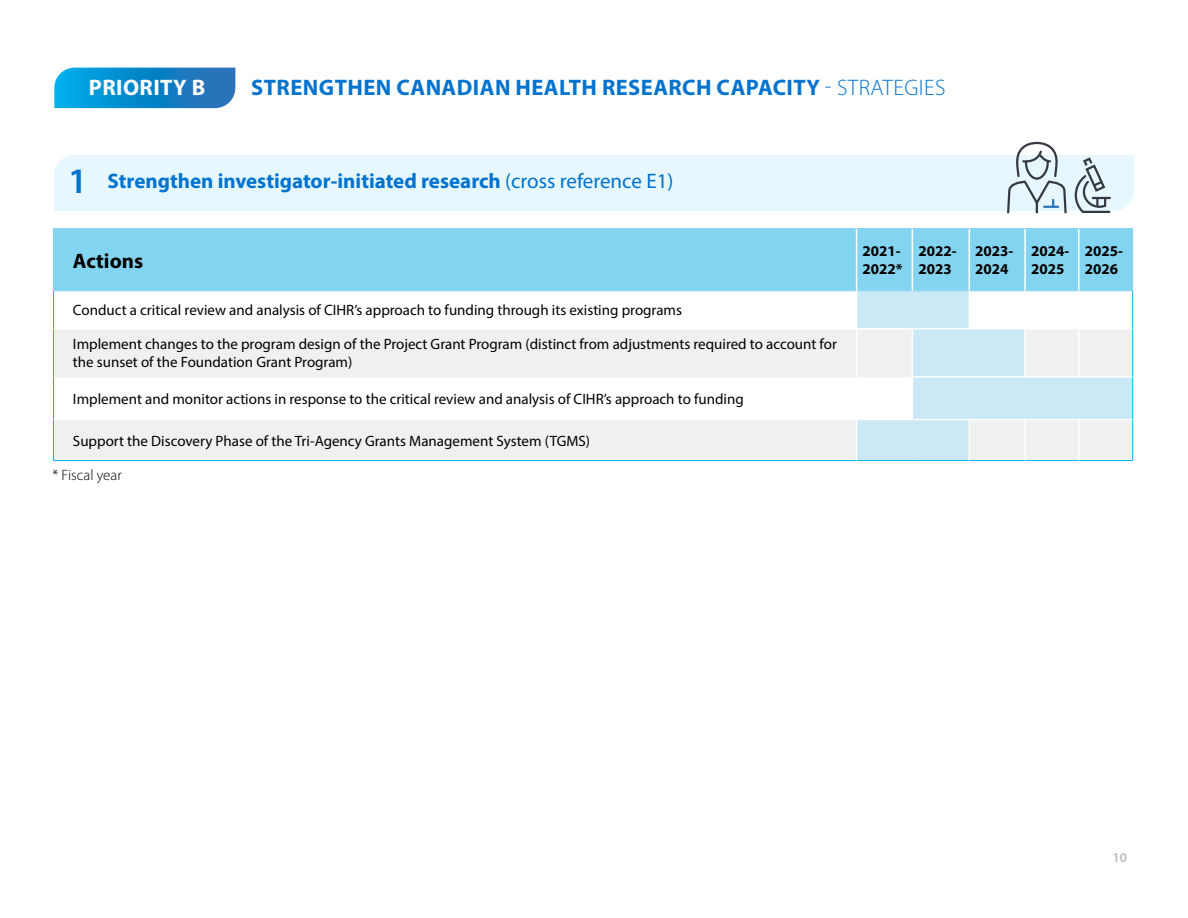
<style>
.page{position:relative;width:1188px;height:918px;background:#fff}
.page>*{position:absolute;margin:0;border:0;box-sizing:border-box;transform-origin:0 0}
.t1{font:700 22.5px "Myriad Pro";letter-spacing:.02em;color:#0073cf}
.t2{font:700 22.5px "Myriad Pro";letter-spacing:.02em;color:#fff}
.t3{font:700 21px "Myriad Pro";color:#0073cf}
.t4{font:700 21px "Myriad Pro";color:#000}
.t5{font:15px/18px "Myriad Pro";color:#000}
.t6{font:700 15px/18px "Myriad Pro";color:#000}
.t7{font:300 15px "Myriad Pro";color:#000}
.t8{font:600 13.5px "Myriad Pro";color:#bcbcbc}
.s1{font-weight:300}
.s2{font-weight:600;font-size:36px}
.s3{font-weight:400}
</style>
<div class="page">
<svg style="left:54px;top:68px;width:181px;height:40px;background:#128bcc"></svg>
<div style="left:54px;top:155px;width:1080px;height:56px;background:#e6f7fd"></div>
<div style="left:54px;top:229px;width:1078px;height:62px;background:#83d4f1"></div>
<div style="left:857px;top:291px;width:112px;height:38px;background:#cae8f6"></div>
<svg style="left:54px;top:330px;width:802px;height:130px;fill:#eff0f0"></svg>
<svg style="left:857px;top:330px;width:275px;height:130px"></svg>
<hr style="left:53px;top:228px;width:804px;height:1px;background:#83d4f1">
<hr style="left:53px;top:229px;width:1px;height:62px;background:#83d4f1">
<hr style="left:857px;top:228px;width:55px;height:1px;background:#83d4f1">
<hr style="left:912px;top:228px;width:57px;height:1px;background:#83d4f1">
<hr style="left:969px;top:228px;width:56px;height:1px;background:#83d4f1">
<hr style="left:1025px;top:228px;width:54px;height:1px;background:#83d4f1">
<hr style="left:1079px;top:228px;width:54px;height:1px;background:#83d4f1">
<hr style="left:1132px;top:229px;width:1px;height:62px;background:#83d4f1">
<hr style="left:53px;top:291px;width:804px;height:1px;background:#83d4f1">
<hr style="left:857px;top:291px;width:55px;height:1px;background:#83d4f1">
<hr style="left:912px;top:291px;width:57px;height:1px;background:#83d4f1">
<hr style="left:969px;top:291px;width:56px;height:1px;background:#83d4f1">
<hr style="left:1025px;top:291px;width:54px;height:1px;background:#83d4f1">
<hr style="left:1079px;top:291px;width:54px;height:1px;background:#83d4f1">
<hr style="left:856px;top:229px;width:1px;height:62px;background:#fff">
<hr style="left:53px;top:291px;width:1px;height:38px;background:#00b3ef">
<hr style="left:1132px;top:291px;width:1px;height:38px;background:#00b3ef">
<hr style="left:53px;top:329px;width:1px;height:48px;background:#00b3ef">
<hr style="left:1132px;top:329px;width:1px;height:48px;background:#00b3ef">
<hr style="left:53px;top:377px;width:1px;height:43px;background:#00b3ef">
<hr style="left:1132px;top:377px;width:1px;height:43px;background:#00b3ef">
<hr style="left:53px;top:420px;width:1px;height:40px;background:#00b3ef">
<hr style="left:1132px;top:420px;width:1px;height:40px;background:#00b3ef">
<hr style="left:53px;top:460px;width:804px;height:1px;background:#00b3ef">
<hr style="left:857px;top:460px;width:55px;height:1px;background:#00b3ef">
<hr style="left:912px;top:460px;width:57px;height:1px;background:#00b3ef">
<hr style="left:969px;top:460px;width:56px;height:1px;background:#00b3ef">
<hr style="left:1025px;top:460px;width:54px;height:1px;background:#00b3ef">
<hr style="left:1079px;top:460px;width:54px;height:1px;background:#00b3ef">
<hr style="left:856px;top:291px;width:1px;height:37px;background:#fff">
<hr style="left:969px;top:291px;width:1px;height:37px;background:#fff">
<hr style="left:1024px;top:291px;width:2px;height:37px;background:#fff">
<hr style="left:1078px;top:291px;width:1px;height:37px;background:#fff">
<hr style="left:857px;top:328px;width:55px;height:2px;background:#fff">
<hr style="left:912px;top:330px;width:1px;height:46px;background:#fff">
<hr style="left:1024px;top:330px;width:2px;height:46px;background:#fff">
<hr style="left:1078px;top:330px;width:1px;height:46px;background:#fff">
<hr style="left:912px;top:378px;width:1px;height:41px;background:#fff">
<hr style="left:54px;top:419px;width:803px;height:1px;background:#fff">
<hr style="left:969px;top:420px;width:1px;height:40px;background:#fff">
<hr style="left:1024px;top:420px;width:2px;height:40px;background:#fff">
<hr style="left:1078px;top:420px;width:1px;height:40px;background:#fff">
<hr style="left:54px;top:377px;width:803px;height:1px;background:#eff0f0">
<hr style="left:857px;top:377px;width:55px;height:1px;background:#eff0f0">
<hr style="left:912px;top:229px;width:1px;height:62px;background:#fff">
<hr style="left:969px;top:229px;width:1px;height:62px;background:#fff">
<hr style="left:1024px;top:229px;width:2px;height:62px;background:#fff">
<hr style="left:1078px;top:229px;width:1px;height:62px;background:#fff">
<hr style="left:857px;top:419px;width:55px;height:1px;background:#fff">
<hr style="left:912px;top:328px;width:57px;height:2px;background:#fff">
<hr style="left:912px;top:376px;width:57px;height:2px;background:#fff">
<hr style="left:969px;top:376px;width:56px;height:2px;background:#fff">
<hr style="left:1025px;top:376px;width:54px;height:2px;background:#fff">
<hr style="left:1079px;top:376px;width:53px;height:2px;background:#fff">
<hr style="left:912px;top:419px;width:57px;height:1px;background:#fff">
<hr style="left:969px;top:419px;width:56px;height:1px;background:#fff">
<hr style="left:1025px;top:419px;width:54px;height:1px;background:#fff">
<hr style="left:1079px;top:419px;width:53px;height:1px;background:#fff">
<svg style="left:1074px;top:156px;width:38px;height:57px;background:#bccad1"></svg>
<svg style="left:1006px;top:141px;width:62px;height:73px"></svg>
<h1 class="t2" style="left:89px;top:73px;width:118px">PRIORITY B</h1>
<h1 class="t1" style="left:251px;top:73px;width:696px">STRENGTHEN CANADIAN HEALTH RESEARCH CAPACITY <span class="s1">- STRATEGIES</span></h1>
<h2 class="t3" style="left:68px;top:168px;width:607px"><span class="s2">1</span> Strengthen investigator-initiated research <span class="s3">(cross reference E1)</span></h2>
<h2 class="t4" style="left:73px;top:247px;width:72px">Actions</h2>
<p class="t6" style="left:863px;top:242px;width:42px">2021-<br>2022*</p>
<p class="t6" style="left:918px;top:242px;width:40px">2022-<br>2023</p>
<p class="t6" style="left:975px;top:242px;width:40px">2023-<br>2024</p>
<p class="t6" style="left:1031px;top:242px;width:40px">2024-<br>2025</p>
<p class="t6" style="left:1085px;top:242px;width:40px">2025-<br>2026</p>
<p class="t5" style="left:73px;top:301px;width:611px">Conduct a critical review and analysis of CIHR’s approach to funding through its existing programs</p>
<p class="t5" style="left:73px;top:335px;width:766px">Implement changes to the program design of the Project Grant Program (distinct from adjustments required to account for the sunset of the Foundation Grant Program)</p>
<p class="t5" style="left:73px;top:390px;width:672px">Implement and monitor actions in response to the critical review and analysis of CIHR’s approach to funding</p>
<p class="t5" style="left:73px;top:431px;width:519px">Support the Discovery Phase of the Tri-Agency Grants Management System (TGMS)</p>
<p class="t7" style="left:52px;top:466px;width:71px">* Fiscal year</p>
<p class="t8" style="left:1113px;top:848px;width:16px">10</p>
</div>
